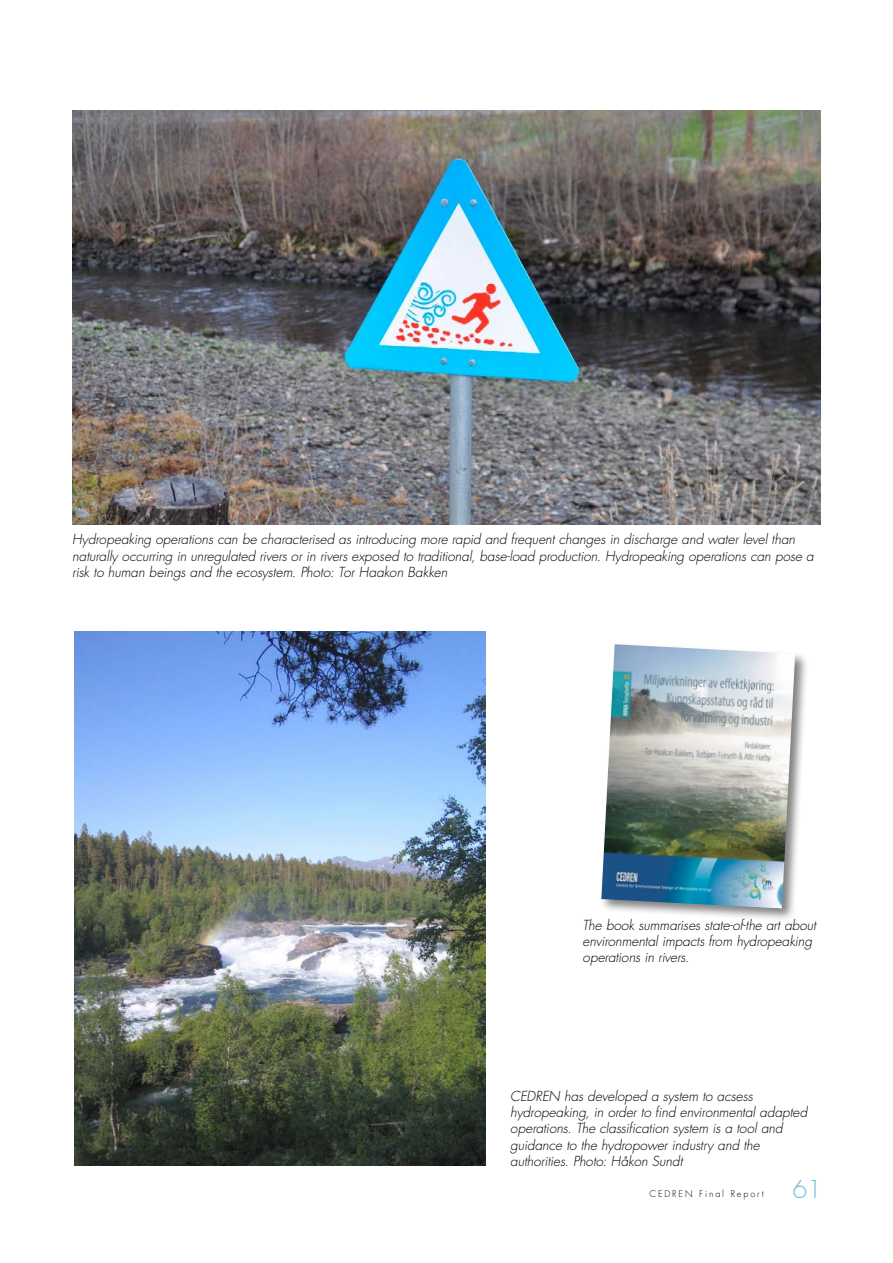
<style>
.page{position:relative;width:893px;height:1263px;background:#fff}
.page>*{position:absolute;margin:0;border:0;box-sizing:border-box;transform-origin:0 0}
.t1{font:300 24px "Futura Std";color:#6dbdd7}
.figurtekst{font:italic 300 13.5px/16.2px "Futura Std";color:#000}
.t2{font:300 9px "Futura Std";letter-spacing:.21em;color:#000}
</style>
<div class="page">
<img style="left:72px;top:111px;width:749px;height:414px">
<img style="left:75px;top:631px;width:410px;height:535px">
<div style="left:599px;top:642px;width:210px;height:281px;background:#000;opacity:.5"></div>
<img style="left:601px;top:644px;width:194px;height:264px">
<p class="figurtekst" style="left:72px;top:532px;width:743px">Hydropeaking operations can be characterised as introducing more rapid and frequent changes in discharge and water level than naturally occurring in unregulated rivers or in rivers exposed to traditional, base-load production. Hydropeaking operations can pose a risk to human beings and the ecosystem. Photo: Tor Haakon Bakken</p>
<p class="figurtekst" style="left:583px;top:917px;width:235px">The book summarises state-of-the art about environmental impacts from hydropeaking operations in rivers.</p>
<p class="figurtekst" style="left:510px;top:1088px;width:298px">CEDREN has developed a system to acsess hydropeaking, in order to find environmental adapted operations. The classification system is a tool and guidance to the hydropower industry and the authorities. Photo: Håkon Sundt</p>
<p class="t2" style="left:649px;top:1188px;width:116px">CEDREN Final Report</p>
<h1 class="t1" style="left:792px;top:1174px;width:31px">61</h1>
</div>
